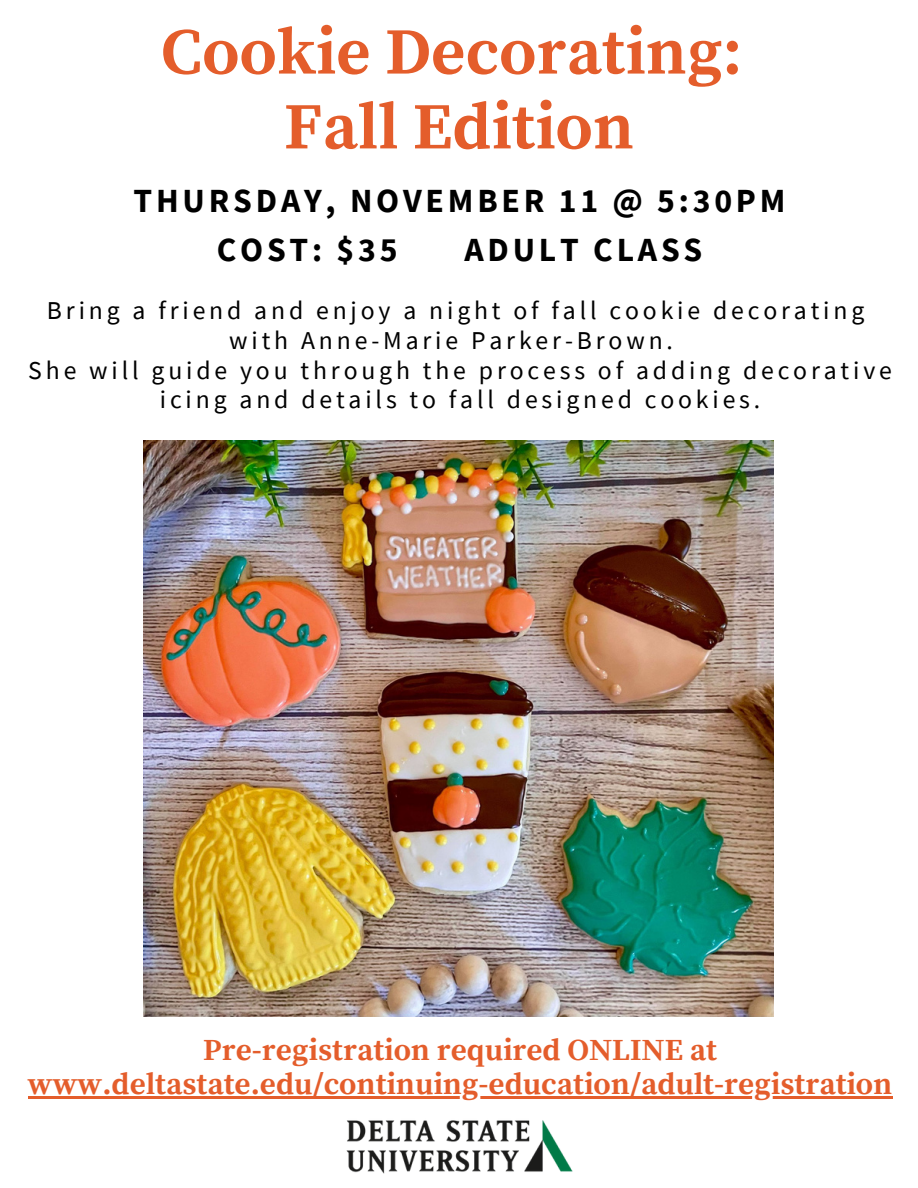
<style>
.page{position:relative;width:918px;height:1188px;background:#fff}
.page>*{position:absolute;margin:0;border:0;box-sizing:border-box;transform-origin:0 0}
.t1{font:700 65.85px "Source Serif Pro";color:#e45d2b}
.t2{font:700 33.75px "Source Sans Pro";letter-spacing:.11em;color:#000}
.t3{font:700 30.6px "Source Serif Pro";color:#e45d2b}
.t4{font:25.65px/29.8px "Source Sans Pro";letter-spacing:.15em;color:#000;text-align:center}
</style>
<div class="page">
<img style="left:144px;top:441px;width:630px;height:576px">
<img style="left:346px;top:1120px;width:227px;height:54px">
<hr style="left:28px;top:1096px;width:864px;height:2px;background:#e45d2b">
<p class="t1" style="left:161px;top:13px;width:583px">Cookie Decorating:</p>
<p class="t1" style="left:284px;top:88px;width:351px">Fall Edition</p>
<p class="t2" style="left:134px;top:179px;width:654px">THURSDAY, NOVEMBER 11 @ 5:30PM</p>
<p class="t2" style="left:217px;top:228px;width:182px">COST: $35</p>
<p class="t2" style="left:464px;top:228px;width:239px">ADULT CLASS</p>
<p class="t4" style="left:47px;top:295px;width:819px">Bring a friend and enjoy a night of fall cookie decorating</p>
<p class="t4" style="left:229px;top:325px;width:445px">with Anne-Marie Parker-Brown.</p>
<p class="t4" style="left:28px;top:355px;width:865px">She will guide you through the process of adding decorative icing and details to fall designed cookies.</p>
<p class="t3" style="left:203px;top:1032px;width:515px">Pre-registration required ONLINE at</p>
<p class="t3" style="left:28px;top:1066px;width:866px">www.deltastate.edu/continuing-education/adult-registration</p>
</div>
